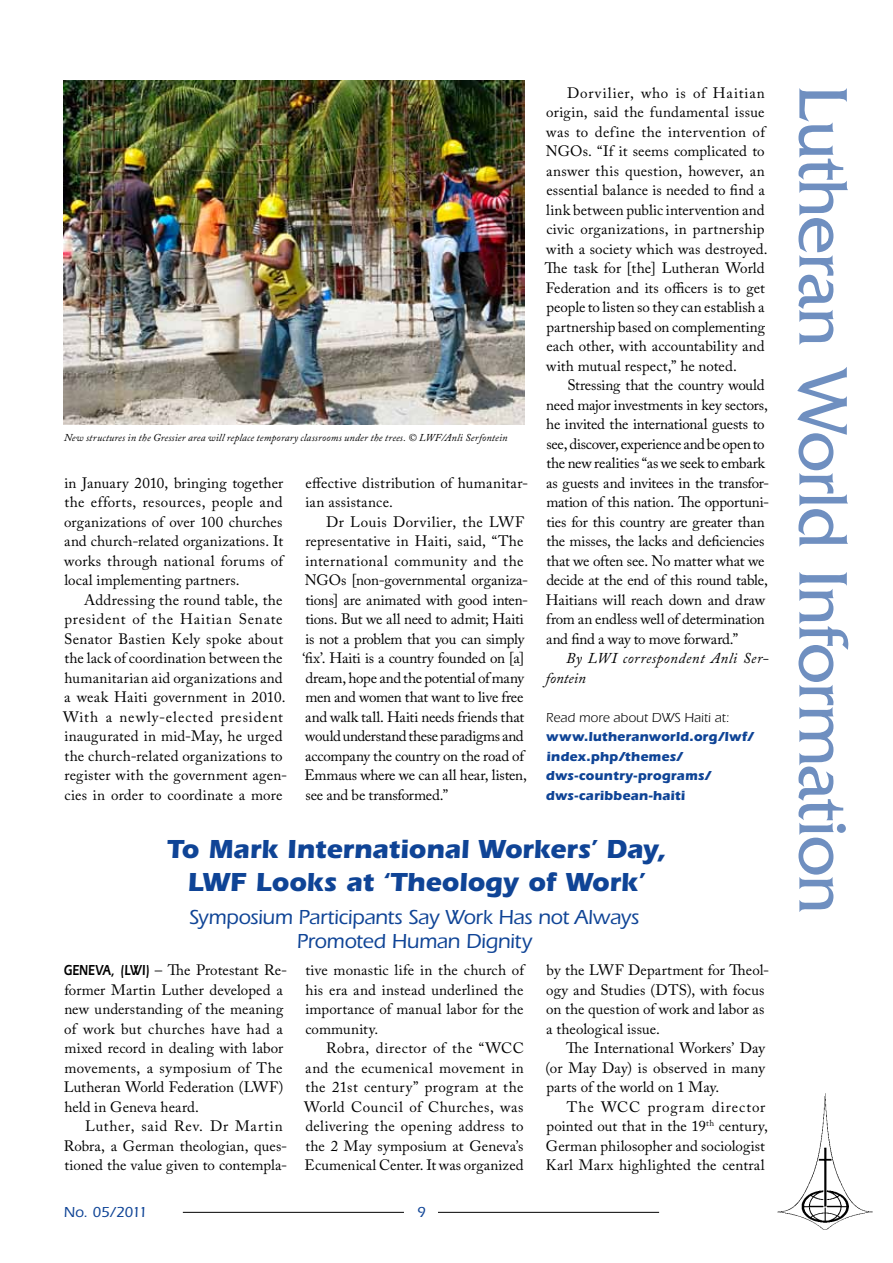
<style>
.page{position:relative;width:893px;height:1263px;background:#fff}
.page>*{position:absolute;margin:0;border:0;box-sizing:border-box;transform-origin:0 0}
.t1{font:72px "Friz Quadrata";letter-spacing:-.02em;color:#6f8fc0}
.t2{font:700 27px/33px "Itc Eras";letter-spacing:-.005em;color:#0f4496;text-align:center}
.t3{font:500 21px/24px "Itc Eras";letter-spacing:-.015em;color:#0f4496;text-align:center}
.t4{font:15px/19.5px "Adobe Caslon Pro";letter-spacing:.005em;color:#000}
.t5{font:15px/19.5px "Adobe Caslon Pro";letter-spacing:-.015em;color:#000}
.t6{font:italic 15px/19.5px "Adobe Caslon Pro";letter-spacing:.025em;color:#000}
.t7{font:500 15px "Itc Eras";letter-spacing:-.03em;color:#0f4496}
.t8{font:700 13.5px/19.5px "Itc Eras";letter-spacing:.01em;color:#0f4496}
.t9{font:13.5px "Itc Eras";letter-spacing:.01em;color:#000}
.t10{font:italic 10.5px "Adobe Caslon Pro";letter-spacing:.015em;color:#000}
.s1{font-family:"Itc Eras";font-weight:600}
</style>
<div class="page">
<hr style="left:183px;top:1212px;width:221px;height:1px;background:#000">
<hr style="left:438px;top:1212px;width:221px;height:1px;background:#000">
<img style="left:777px;top:1093px;width:96px;height:137px">
<img style="left:64px;top:81px;width:460px;height:343px">
<p class="t10" style="left:64px;top:431px;width:445px">New structures in the Gressier area will replace temporary classrooms under the trees. © LWF/Anli Serfontein</p>
<p class="t4" style="left:64px;top:473px;width:221px;text-align:justify">in January 2010, bringing together the efforts, resources, people and organizations of over 100 churches and church-related organizations. It works through national forums of local implementing partners.</p>
<p class="t4" style="left:63px;top:590px;width:226px;text-indent:21px">Addressing the round table, the president of the Haitian Senate Senator Bastien Kely spoke about the lack of coordination between the humanitarian aid organizations and a weak Haiti government in 2010.<br>With a newly-elected president inaugurated in mid-May, he urged the church-related organizations to register with the government agen&shy;cies in order to coordinate a more</p>
<p class="t4" style="left:305px;top:473px;width:224px">effective distribution of humanitar&shy;ian assistance.</p>
<p class="t4" style="left:302px;top:512px;width:227px;text-indent:24px">Dr Louis Dorvilier, the LWF representative in Haiti, said, “The international community and the NGOs [non-governmental organiza&shy;tions] are animated with good inten&shy;tions. But we all need to admit; Haiti is not a problem that you can simply ‘fix’. Haiti is a country founded on [a] dream, hope and the potential of many men and women that want to live free and walk tall. Haiti needs friends that would understand these paradigms and accompany the country on the road of Emmaus where we can all hear, listen, see and be transformed.”</p>
<p class="t4" style="left:545px;top:83px;width:224px;text-indent:22px">Dorvilier, who is of Haitian origin, said the fundamental issue was to define the intervention of NGOs. “If it seems complicated to answer this question, however, an essential balance is needed to find a link between public intervention and civic organizations, in partnership with a society which was destroyed.<br>The task for [the] Lutheran World Federation and its officers is to get people to listen so they can establish a partnership based on complementing each other, with accountability and with mutual respect,” he noted.</p>
<p class="t5" style="left:546px;top:375px;width:225px;text-indent:22px">Stressing that the country would need major investments in key sectors, he invited the international guests to see, discover, experience and be open to the new realities “as we seek to embark as guests and invitees in the transfor&shy;mation of this nation. The opportuni&shy;ties for this country are greater than the misses, the lacks and deficiencies that we often see. No matter what we decide at the end of this round table, Haitians will reach down and draw from an endless well of determination and find a way to move forward.”</p>
<p class="t6" style="left:546px;top:648px;width:224px;text-indent:20px">By LWI correspondent Anli Ser&shy;fontein</p>
<p class="t9" style="left:546px;top:710px;width:185px">Read more about DWS Haiti at:</p>
<p class="t8" style="left:546px;top:727px;width:209px">www.lutheranworld.org/lwf/ index.php/themes/ dws-country-programs/ dws-caribbean-haiti</p>
<h2 class="t2" style="left:167px;top:832px;width:501px">To Mark International Workers’ Day,<br>LWF Looks at ‘Theology of Work’</h2>
<h3 class="t3" style="left:189px;top:905px;width:451px">Symposium Participants Say Work Has not Always<br>Promoted Human Dignity</h3>
<p class="t4" style="left:64px;top:960px;width:225px"><span class="s1">GENEVA, (LWI)</span> – The Protestant Re&shy;former Martin Luther developed a new understanding of the meaning of work but churches have had a mixed record in dealing with labor movements, a symposium of The<br>Lutheran World Federation (LWF) held in Geneva heard.</p>
<p class="t4" style="left:64px;top:1116px;width:225px;text-indent:21px">Luther, said Rev. Dr Martin<br>Robra, a German theologian, ques&shy;tioned the value given to contempla-</p>
<p class="t4" style="left:546px;top:960px;width:225px">by the LWF Department for Theol&shy;ogy and Studies (DTS), with focus on the question of work and labor as a theological issue.</p>
<p class="t4" style="left:546px;top:1038px;width:221px;text-align:justify;text-indent:20px">The International Workers’ Day (or May Day) is observed in many parts of the world on 1 May.</p>
<p class="t4" style="left:546px;top:1097px;width:223px;text-indent:21px">The WCC program director pointed out that in the 19<sup>th</sup> century, German philosopher and sociologist Karl Marx highlighted the central</p>
<p class="t4" style="left:305px;top:960px;width:220px;text-align:justify">tive monastic life in the church of his era and instead underlined the importance of manual labor for the community.</p>
<p class="t4" style="left:304px;top:1038px;width:221px;text-align:justify;text-indent:22px">Robra, director of the “WCC and the ecumenical movement in the 21st century” program at the World Council of Churches, was delivering the opening address to the 2 May symposium at Geneva’s Ecumenical Center. It was organized</p>
<p class="t7" style="left:64px;top:1203px;width:85px">No. 05/2011</p>
<p class="t7" style="left:417px;top:1203px;width:10px">9</p>
<h1 class="t1" style="left:863px;top:85px;width:830px;rotate:90deg">Lutheran World Information</h1>
</div>
